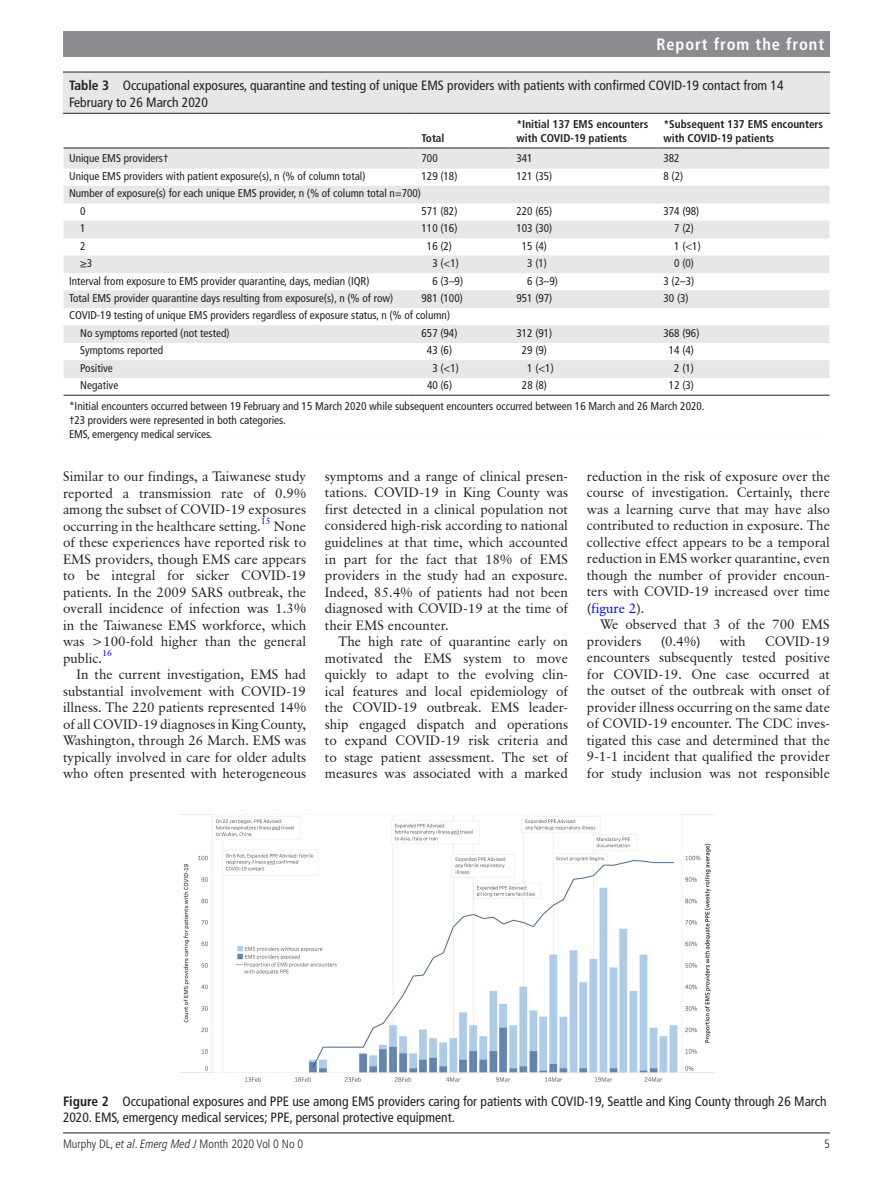
<style>
.page{position:relative;width:893px;height:1191px;background:#fff}
.page>*{position:absolute;margin:0;border:0;box-sizing:border-box;transform-origin:0 0}
.t1{font:700 condensed 16.5px "Frutiger LT Pro";letter-spacing:.055em;color:#fff}
.t2{font:13.5px/16.5px "Classical Garamond BT";color:#231f20;text-align:justify}
.t3{font:condensed 13.5px/16.5px "Frutiger LT Pro";color:#231f20}
.t4{font:300 condensed 12px "Frutiger LT Pro";color:#231f20}
.t5{font:condensed 11.25px/17.4px "Frutiger LT Pro";color:#231f20}
.t6{font:700 condensed 11.25px/14.2px "Frutiger LT Pro";color:#231f20}
.s1{font-weight:700}
.s2{color:#00f}
.s3{font-style:italic}
</style>
<div class="page">
<hr style="left:63px;top:1132px;width:767px;height:1px;background:#231f20">
<div style="left:63px;top:31px;width:767px;height:25px;background:#8a8c8f"></div>
<div style="left:63px;top:72px;width:767px;height:366px;background:#e7e7e7"></div>
<hr style="left:63px;top:72px;width:767px;height:1px;background:#231f20">
<div style="left:64px;top:114px;width:766px;height:324px;background:#fff"></div>
<svg style="left:64px;top:149px;width:766px;height:229px"></svg>
<hr style="left:63px;top:113px;width:353px;height:1px;background:#231f20">
<hr style="left:63px;top:148px;width:353px;height:1px;background:#231f20">
<hr style="left:416px;top:113px;width:94px;height:1px;background:#231f20">
<hr style="left:416px;top:148px;width:94px;height:1px;background:#231f20">
<hr style="left:510px;top:113px;width:147px;height:1px;background:#231f20">
<hr style="left:510px;top:148px;width:147px;height:1px;background:#231f20">
<hr style="left:657px;top:113px;width:173px;height:1px;background:#231f20">
<hr style="left:657px;top:148px;width:173px;height:1px;background:#231f20">
<hr style="left:63px;top:395px;width:353px;height:1px;background:#231f20">
<hr style="left:416px;top:395px;width:94px;height:1px;background:#231f20">
<hr style="left:510px;top:395px;width:147px;height:1px;background:#231f20">
<hr style="left:657px;top:395px;width:173px;height:1px;background:#231f20">
<hr style="left:63px;top:114px;width:1px;height:34px;background:#fff">
<svg style="left:63px;top:148px;width:1px;height:246px"></svg>
<hr style="left:63px;top:395px;width:1px;height:43px;background:#fff">
<hr style="left:69px;top:409px;width:761px;height:1px;background:#fff">
<hr style="left:69px;top:423px;width:761px;height:2px;background:#fff">
<hr style="left:69px;top:437px;width:761px;height:2px;background:#fff">
<img style="left:179px;top:810px;width:535px;height:271px">
<p class="t1" style="left:656px;top:34px;width:169px">Report from the front</p>
<p class="t3" style="left:69px;top:78px;width:716px"><span class="s1">Table 3</span> Occupational exposures, quarantine and testing of unique EMS providers with patients with confirmed COVID-19 contact from 14<br>February to 26 March 2020</p>
<p class="t6" style="left:422px;top:131px;width:25px">Total</p>
<p class="t6" style="left:516px;top:117px;width:133px">*Initial 137 EMS encounters with COVID-19 patients</p>
<p class="t6" style="left:663px;top:117px;width:161px">*Subsequent 137 EMS encounters with COVID-19 patients</p>
<p class="t5" style="left:69px;top:150px;width:101px">Unique EMS providers†</p>
<p class="t5" style="left:422px;top:150px;width:18px">700</p>
<p class="t5" style="left:516px;top:150px;width:18px">341</p>
<p class="t5" style="left:663px;top:150px;width:18px">382</p>
<p class="t5" style="left:69px;top:167px;width:298px">Unique EMS providers with patient exposure(s), n (% of column total)</p>
<p class="t5" style="left:422px;top:167px;width:37px">129 (18)</p>
<p class="t5" style="left:516px;top:167px;width:37px">121 (35)</p>
<p class="t5" style="left:663px;top:167px;width:21px">8 (2)</p>
<p class="t5" style="left:80px;top:185px;width:342px;text-indent:-11px">Number of exposure(s) for each unique EMS provider, n (% of column total n=700)<br>0</p>
<p class="t5" style="left:422px;top:202px;width:37px">571 (82)</p>
<p class="t5" style="left:516px;top:202px;width:37px">220 (65)</p>
<p class="t5" style="left:663px;top:202px;width:37px">374 (98)</p>
<p class="t5" style="left:80px;top:220px;width:7px">1</p>
<p class="t5" style="left:422px;top:220px;width:37px">110 (16)</p>
<p class="t5" style="left:516px;top:220px;width:37px">103 (30)</p>
<p class="t5" style="left:674px;top:220px;width:21px">7 (2)</p>
<p class="t5" style="left:80px;top:237px;width:7px">2</p>
<p class="t5" style="left:427px;top:237px;width:27px">16 (2)</p>
<p class="t5" style="left:522px;top:237px;width:27px">15 (4)</p>
<p class="t5" style="left:674px;top:237px;width:28px">1 (&lt;1)</p>
<p class="t5" style="left:80px;top:254px;width:14px">≥3</p>
<p class="t5" style="left:432px;top:254px;width:28px">3 (&lt;1)</p>
<p class="t5" style="left:527px;top:254px;width:21px">3 (1)</p>
<p class="t5" style="left:674px;top:254px;width:21px">0 (0)</p>
<p class="t5" style="left:69px;top:272px;width:302px">Interval from exposure to EMS provider quarantine, days, median (IQR)</p>
<p class="t5" style="left:432px;top:272px;width:32px">6 (3–9)</p>
<p class="t5" style="left:527px;top:272px;width:32px">6 (3–9)</p>
<p class="t5" style="left:663px;top:272px;width:32px">3 (2–3)</p>
<p class="t5" style="left:69px;top:289px;width:326px">Total EMS provider quarantine days resulting from exposure(s), n (% of row)</p>
<p class="t5" style="left:422px;top:289px;width:43px">981 (100)</p>
<p class="t5" style="left:516px;top:289px;width:37px">951 (97)</p>
<p class="t5" style="left:663px;top:289px;width:27px">30 (3)</p>
<p class="t5" style="left:80px;top:307px;width:371px;text-indent:-11px">COVID-19 testing of unique EMS providers regardless of exposure status, n (% of column)<br>No symptoms reported (not tested)</p>
<p class="t5" style="left:422px;top:324px;width:37px">657 (94)</p>
<p class="t5" style="left:516px;top:324px;width:37px">312 (91)</p>
<p class="t5" style="left:663px;top:324px;width:37px">368 (96)</p>
<p class="t5" style="left:80px;top:342px;width:85px">Symptoms reported</p>
<p class="t5" style="left:427px;top:342px;width:27px">43 (6)</p>
<p class="t5" style="left:522px;top:342px;width:27px">29 (9)</p>
<p class="t5" style="left:669px;top:342px;width:27px">14 (4)</p>
<p class="t5" style="left:80px;top:359px;width:34px">Positive</p>
<p class="t5" style="left:432px;top:359px;width:28px">3 (&lt;1)</p>
<p class="t5" style="left:527px;top:359px;width:28px">1 (&lt;1)</p>
<p class="t5" style="left:674px;top:359px;width:21px">2 (1)</p>
<p class="t5" style="left:80px;top:377px;width:40px">Negative</p>
<p class="t5" style="left:427px;top:377px;width:27px">40 (6)</p>
<p class="t5" style="left:522px;top:377px;width:27px">28 (8)</p>
<p class="t5" style="left:69px;top:375px;width:637px;line-height:20.4px;text-indent:600px">12 (3) *Initial encounters occurred between 19 February and 15 March 2020 while subsequent encounters occurred between 16 March and 26 March 2020.</p>
<p class="t5" style="left:69px;top:413px;width:218px;line-height:14.2px">†23 providers were represented in both categories.<br>EMS, emergency medical services.</p>
<p class="t2" style="left:63px;top:468px;width:245px">Similar to our findings, a Taiwanese study reported a transmission rate of 0.9% among the subset of COVID-19 exposures occurring in the healthcare setting.<sup>15</sup> None of these experiences have reported risk to EMS providers, though EMS care appears to be integral for sicker COVID-19 patients. In the 2009 SARS outbreak, the overall incidence of infection was 1.3% in the Taiwanese EMS workforce, which was &gt;100-fold higher than the general public.<sup>16</sup></p>
<p class="t2" style="left:63px;top:666px;width:245px;text-indent:14px">In the current investigation, EMS had substantial involvement with COVID-19 illness. The 220 patients represented 14% of all COVID-19 diagnoses in King County, Washington, through 26 March. EMS was typically involved in care for older adults who often presented with heterogeneous</p>
<p class="t2" style="left:325px;top:468px;width:245px">symptoms and a range of clinical presen&shy;tations. COVID-19 in King County was first detected in a clinical population not considered high-risk according to national guidelines at that time, which accounted in part for the fact that 18% of EMS providers in the study had an exposure.<br>Indeed, 85.4% of patients had not been diagnosed with COVID-19 at the time of their EMS encounter.</p>
<p class="t2" style="left:325px;top:633px;width:245px;text-indent:14px">The high rate of quarantine early on motivated the EMS system to move quickly to adapt to the evolving clin&shy;ical features and local epidemiology of the COVID-19 outbreak. EMS leader&shy;ship engaged dispatch and operations to expand COVID-19 risk criteria and to stage patient assessment. The set of measures was associated with a marked</p>
<p class="t2" style="left:587px;top:468px;width:245px">reduction in the risk of exposure over the course of investigation. Certainly, there was a learning curve that may have also contributed to reduction in exposure. The collective effect appears to be a temporal reduction in EMS worker quarantine, even though the number of provider encoun&shy;ters with COVID-19 increased over time (<span class="s2">figure 2</span>).</p>
<p class="t2" style="left:587px;top:616px;width:245px;text-indent:14px">We observed that 3 of the 700 EMS providers</p>
<p class="t2" style="left:661px;top:633px;width:41px">(0.4%)</p>
<p class="t2" style="left:720px;top:633px;width:27px">with</p>
<p class="t2" style="left:587px;top:633px;width:245px;text-indent:178px">COVID-19 encounters subsequently tested positive for COVID-19. One case occurred at the outset of the outbreak with onset of provider illness occurring on the same date of COVID-19 encounter. The CDC inves&shy;tigated this case and determined that the 9-1-1 incident that qualified the provider for study inclusion was not responsible</p>
<p class="t3" style="left:63px;top:1092px;width:765px"><span class="s1">Figure 2</span> Occupational exposures and PPE use among EMS providers caring for patients with COVID-19, Seattle and King County through 26 March<br>2020. EMS, emergency medical services; PPE, personal protective equipment.</p>
<p class="t4" style="left:63px;top:1136px;width:242px">Murphy DL, <span class="s3">et al</span>. <span class="s3">Emerg Med J</span> Month 2020 Vol 0 No 0</p>
<p class="t4" style="left:824px;top:1136px;width:7px">5</p>
</div>
